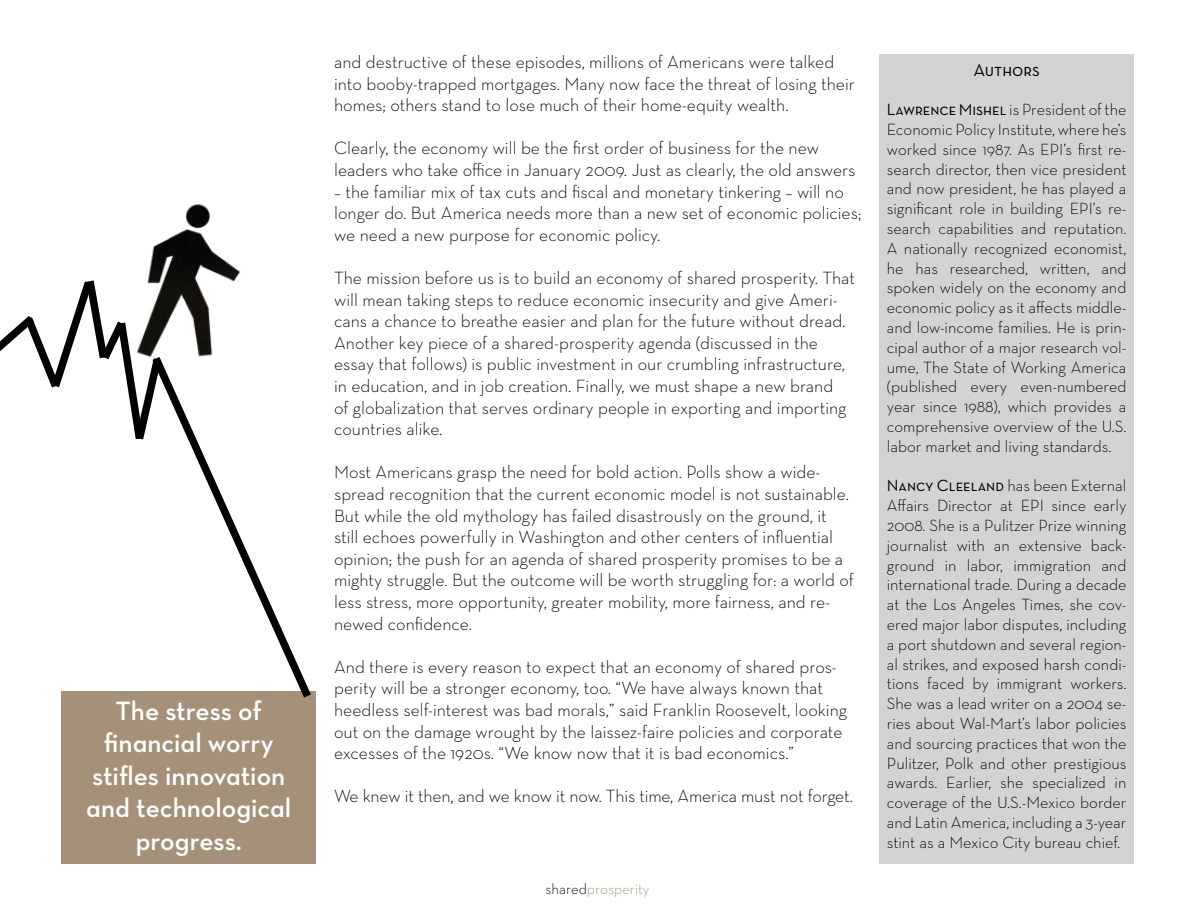
<style>
.page{position:relative;width:1188px;height:918px;background:#fff}
.page>*{position:absolute;margin:0;border:0;box-sizing:border-box;transform-origin:0 0}
.t1{font:27px/32.4px "Neutraface Text Demi Alt";color:#fff;text-align:center}
.t2{font:300 18px/21.6px "Neutraface Text";color:#000}
.t3{font:18px "Neutraface Text";color:#000}
.t4{font:300 16.5px/19.8px "Neutraface Text";color:#000;text-align:justify}
.t5{font:300 15px "Neutraface Text";color:#a59179}
.s1{color:#000}
.s2{font-weight:400}
</style>
<div class="page">
<div style="left:879px;top:54px;width:255px;height:810px;background:#d1d3d4"></div>
<div style="left:62px;top:692px;width:254px;height:172px;background:#a59179"></div>
<svg style="left:0;top:280px;width:146px;height:160px"></svg>
<img style="left:118px;top:204px;width:123px;height:156px">
<svg style="left:146px;top:349px;width:170px;height:349px"></svg>
<h1 class="t1" style="left:86px;top:694px;width:207px">The stress of financial worry stifles innovation and technological progress.</h1>
<p class="t2" style="left:334px;top:51px;width:522px">and destructive of these episodes, millions of Americans were talked into booby-trapped mortgages. Many now face the threat of losing their homes; others stand to lose much of their home-equity wealth.</p>
<p class="t2" style="left:334px;top:137px;width:523px">Clearly, the economy will be the first order of business for the new leaders who take office in January 2009. Just as clearly, the old answers</p>
<p class="t2" style="left:334px;top:180px;width:529px">– the familiar mix of tax cuts and fiscal and monetary tinkering – will no longer do. But America needs more than a new set of economic policies; we need a new purpose for economic policy.</p>
<p class="t2" style="left:334px;top:267px;width:523px">The mission before us is to build an economy of shared prosperity. That will mean taking steps to reduce economic insecurity and give Ameri&shy;cans a chance to breathe easier and plan for the future without dread.<br>Another key piece of a shared-prosperity agenda (discussed in the essay that follows) is public investment in our crumbling infrastructure, in education, and in job creation. Finally, we must shape a new brand<br>of globalization that serves ordinary people in exporting and importing countries alike.</p>
<p class="t2" style="left:334px;top:461px;width:521px">Most Americans grasp the need for bold action. Polls show a wide&shy;spread recognition that the current economic model is not sustainable.<br>But while the old mythology has failed disastrously on the ground, it still echoes powerfully in Washington and other centers of influential opinion; the push for an agenda of shared prosperity promises to be a mighty struggle. But the outcome will be worth struggling for: a world of less stress, more opportunity, greater mobility, more fairness, and re&shy;newed confidence.</p>
<p class="t2" style="left:334px;top:656px;width:515px">And there is every reason to expect that an economy of shared pros&shy;perity will be a stronger economy, too. “We have always known that heedless self-interest was bad morals,” said Franklin Roosevelt, looking out on the damage wrought by the laissez-faire policies and corporate excesses of the 1920s. “We know now that it is bad economics.”</p>
<p class="t2" style="left:334px;top:785px;width:521px">We knew it then, and we know it now. This time, America must not forget.</p>
<p class="t5" style="left:546px;top:879px;width:106px"><span class="s1">shared</span>prosperity</p>
<p class="t3" style="left:974px;top:58px;width:68px">Authors</p>
<p class="t4" style="left:887px;top:99px;width:241px"><span class="s2">Lawrence Mishel</span> is President of the Economic Policy Institute, where he’s worked since 1987. As EPI’s first re&shy;search director, then vice president and now president, he has played a significant role in building EPI’s re&shy;search capabilities and reputation.<br>A nationally recognized economist, he has researched, written, and spoken widely on the economy and economic policy as it affects middle&shy;and low-income families. He is prin&shy;cipal author of a major research vol&shy;ume, The State of Working America (published every even-numbered year since 1988), which provides a comprehensive overview of the U.S. labor market and living standards.</p>
<p class="t4" style="left:887px;top:476px;width:241px"><span class="s2">Nancy Cleeland</span> has been External Affairs Director at EPI since early 2008. She is a Pulitzer Prize winning journalist with an extensive back&shy;ground in labor, immigration and international trade. During a decade at the Los Angeles Times, she cov&shy;ered major labor disputes, including a port shutdown and several region&shy;al strikes, and exposed harsh condi&shy;tions faced by immigrant workers.<br>She was a lead writer on a 2004 se&shy;ries about Wal-Mart’s labor policies and sourcing practices that won the Pulitzer, Polk and other prestigious awards. Earlier, she specialized in coverage of the U.S.-Mexico border and Latin America, including a 3-year stint as a Mexico City bureau chief.</p>
</div>
